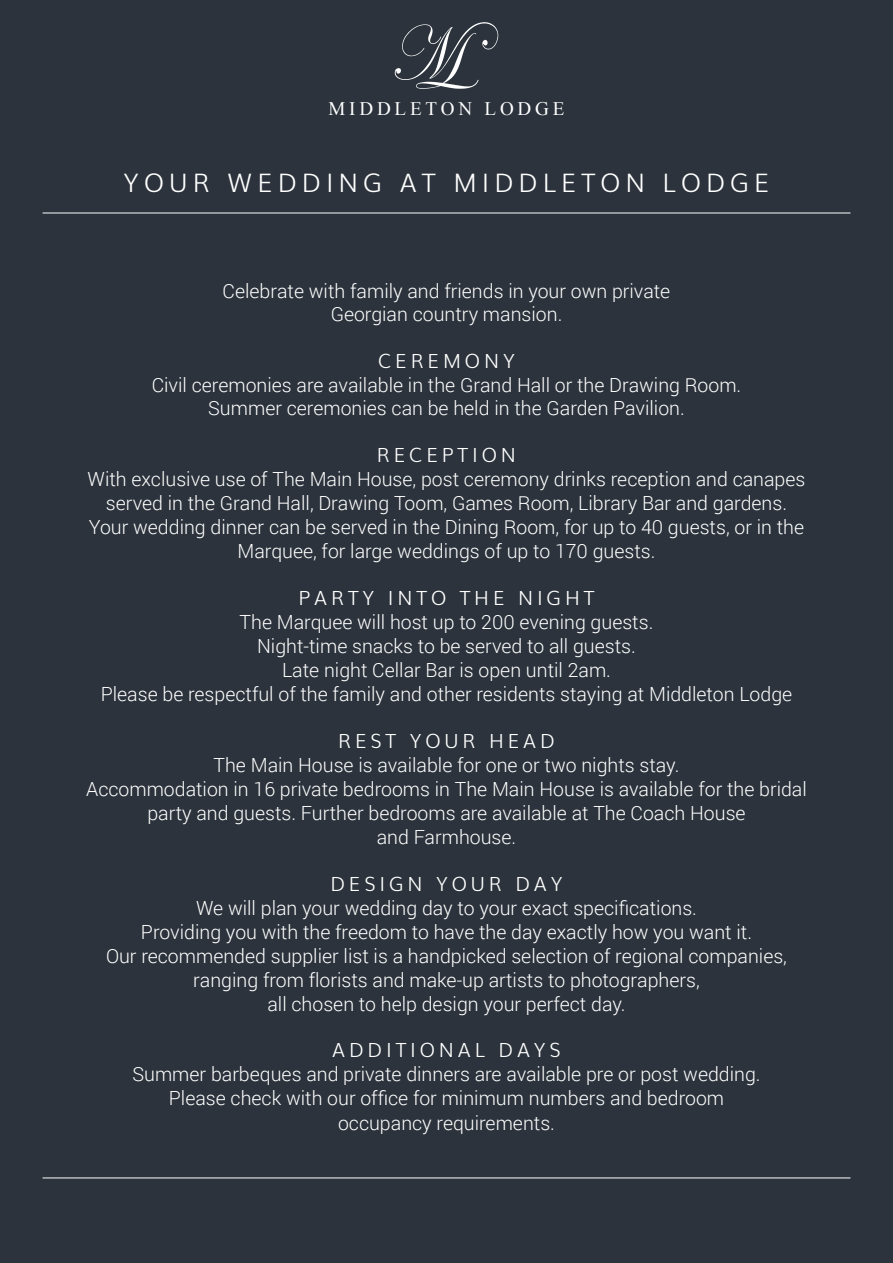
<style>
.page{position:relative;width:893px;height:1263px;background:#2c333c}
.page>*{position:absolute;margin:0;border:0;box-sizing:border-box;transform-origin:0 0}
.t1{font:300 25.5px "Muli";letter-spacing:.2em;color:#fff}
.t2{font:300 19.5px/24px "Roboto";color:#fff;text-align:center}
.t3{font:300 19.5px "Muli";letter-spacing:.2em;color:#fff}
.t4{font:19.05px "Times New Roman";letter-spacing:.2em;color:#fff}
</style>
<div class="page">
<hr style="left:43px;top:213px;width:807px;height:1px;background:#fff">
<hr style="left:43px;top:1177px;width:807px;height:1px;background:#fff">
<svg style="left:395px;top:22px;width:103px;height:67px"></svg>
<p class="t4" style="left:328px;top:96px;width:238px">MIDDLETON LODGE</p>
<h1 class="t1" style="left:124px;top:163px;width:647px">YOUR WEDDING AT MIDDLETON LODGE</h1>
<p class="t2" style="left:223px;top:278px;width:449px;line-height:23.4px">Celebrate with family and friends in your own private<br>Georgian country mansion.</p>
<p class="t3" style="left:378px;top:345px;width:138px">CEREMONY</p>
<p class="t2" style="left:152px;top:373px;width:591px;line-height:23.4px">Civil ceremonies are available in the Grand Hall or the Drawing Room.<br>Summer ceremonies can be held in the Garden Pavilion.</p>
<p class="t3" style="left:377px;top:440px;width:141px">RECEPTION</p>
<p class="t2" style="left:88px;top:466px;width:719px">With exclusive use of The Main House, post ceremony drinks reception and canapes served in the Grand Hall, Drawing Toom, Games Room, Library Bar and gardens.<br>Your wedding dinner can be served in the Dining Room, for up to 40 guests, or in the Marquee, for large weddings of up to 170 guests.</p>
<p class="t3" style="left:299px;top:582px;width:297px">PARTY INTO THE NIGHT</p>
<p class="t2" style="left:101px;top:609px;width:693px">The Marquee will host up to 200 evening guests.<br>Night-time snacks to be served to all guests.<br>Late night Cellar Bar is open until 2am.<br>Please be respectful of the family and other residents staying at Middleton Lodge</p>
<p class="t3" style="left:338px;top:725px;width:218px">REST YOUR HEAD</p>
<p class="t2" style="left:86px;top:752px;width:722px">The Main House is available for one or two nights stay.<br>Accommodation in 16 private bedrooms in The Main House is available for the bridal party and guests. Further bedrooms are available at The Coach House<br>and Farmhouse.</p>
<p class="t3" style="left:330px;top:868px;width:234px">DESIGN YOUR DAY</p>
<p class="t2" style="left:106px;top:895px;width:682px">We will plan your wedding day to your exact specifications.<br>Providing you with the freedom to have the day exactly how you want it.<br>Our recommended supplier list is a handpicked selection of regional companies, ranging from florists and make-up artists to photographers,<br>all chosen to help design your perfect day.</p>
<p class="t3" style="left:332px;top:1035px;width:230px">ADDITIONAL DAYS</p>
<p class="t2" style="left:132px;top:1062px;width:630px">Summer barbeques and private dinners are available pre or post wedding.<br>Please check with our office for minimum numbers and bedroom occupancy requirements.</p>
</div>
